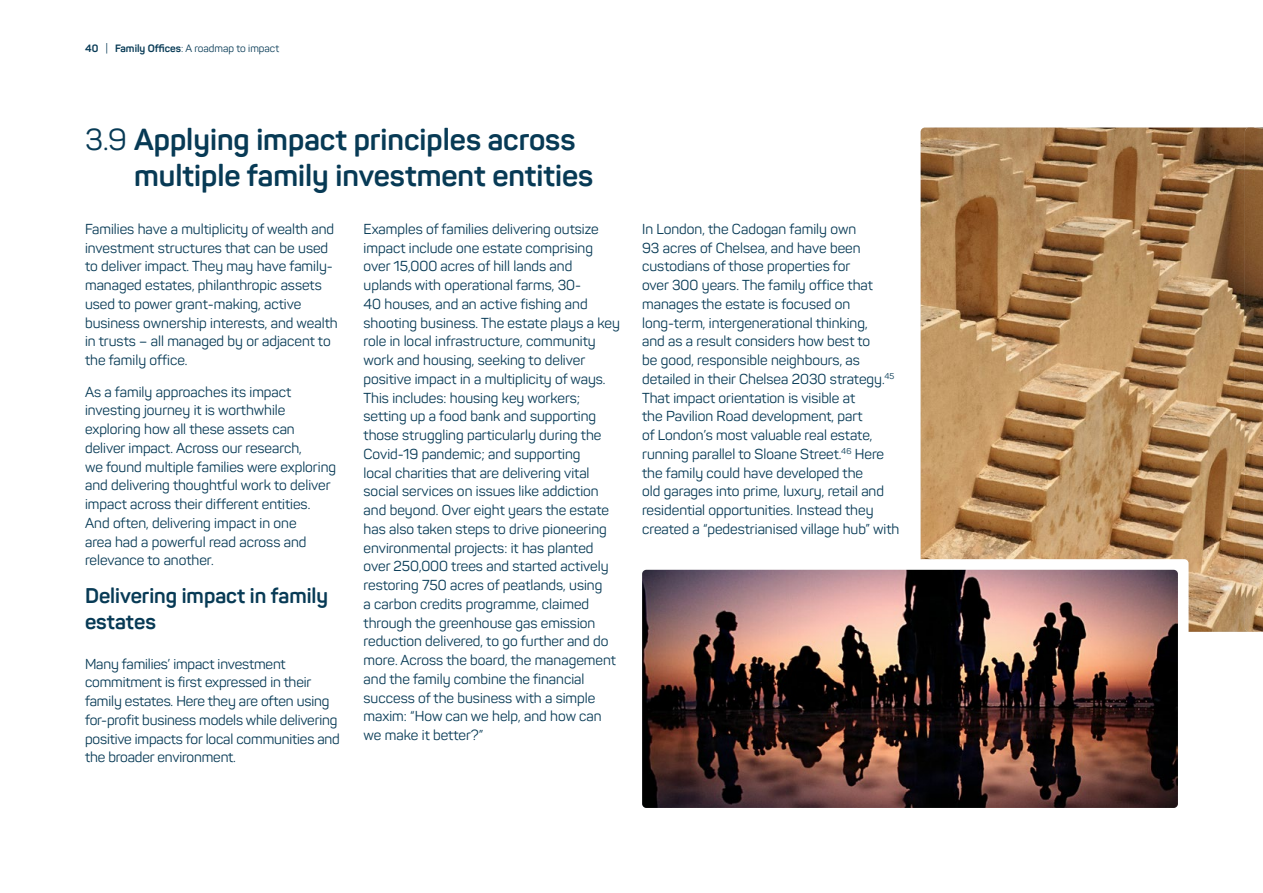
<style>
.page{position:relative;width:1263px;height:893px;background:#fff}
.page>*{position:absolute;margin:0;border:0;box-sizing:border-box;transform-origin:0 0}
.Header_2{font:700 30px/36px "Panton";color:#073a55}
.Header_3{font:700 21px/25.2px "Panton";color:#073a55}
.Body_copy{font:14.25px/18.8px "Panton";color:#073a55}
.t1{font:10.5px "Panton";color:#073a55}
.s1{font-weight:700}
.s2{font-weight:400}
</style>
<div class="page">
<img style="left:921px;top:128px;width:324px;height:504px">
<div style="left:846px;top:559px;width:342px;height:249px;background:#fff;border-radius:4px"></div>
<img style="left:642px;top:570px;width:536px;height:238px">
<img style="left:1245px;top:128px;width:18px;height:504px">
<p class="t1" style="left:85px;top:42px;width:196px"><span class="s1">40</span> | <span class="s1">Family Offices</span>: A roadmap to impact</p>
<h2 class="Header_2" style="left:134px;top:121px;width:461px;text-indent:-49px"><span class="s2">3.9</span> Applying impact principles across multiple family investment entities</h2>
<p class="Body_copy" style="left:85px;top:219px;width:254px">Families have a multiplicity of wealth and investment structures that can be used to deliver impact. They may have family&shy;managed estates, philanthropic assets used to power grant-making, active business ownership interests, and wealth in trusts – all managed by or adjacent to the family office.</p>
<p class="Body_copy" style="left:85px;top:382px;width:253px">As a family approaches its impact investing journey it is worthwhile exploring how all these assets can deliver impact. Across our research,<br>we found multiple families were exploring and delivering thoughtful work to deliver impact across their different entities.<br>And often, delivering impact in one<br>area had a powerful read across and relevance to another.</p>
<h2 class="Header_3" style="left:85px;top:583px;width:245px">Delivering impact in family estates</h2>
<p class="Body_copy" style="left:85px;top:654px;width:256px">Many families’ impact investment commitment is first expressed in their family estates. Here they are often using for-profit business models while delivering positive impacts for local communities and the broader environment.</p>
<p class="Body_copy" style="left:364px;top:219px;width:258px">Examples of families delivering outsize impact include one estate comprising over 15,000 acres of hill lands and uplands with operational farms, 30-<br>40 houses, and an active fishing and shooting business. The estate plays a key role in local infrastructure, community work and housing, seeking to deliver positive impact in a multiplicity of ways.<br>This includes: housing key workers; setting up a food bank and supporting those struggling particularly during the Covid-19 pandemic; and supporting<br>local charities that are delivering vital social services on issues like addiction and beyond. Over eight years the estate has also taken steps to drive pioneering environmental projects: it has planted over 250,000 trees and started actively restoring 750 acres of peatlands, using<br>a carbon credits programme, claimed through the greenhouse gas emission reduction delivered, to go further and do more. Across the board, the management and the family combine the financial success of the business with a simple maxim: “How can we help, and how can we make it better?”</p>
<p class="Body_copy" style="left:642px;top:219px;width:259px">In London, the Cadogan family own<br>93 acres of Chelsea, and have been custodians of those properties for<br>over 300 years. The family office that manages the estate is focused on long-term, intergenerational thinking,<br>and as a result considers how best to<br>be good, responsible neighbours, as detailed in their Chelsea 2030 strategy.<sup>45<br></sup>That impact orientation is visible at<br>the Pavilion Road development, part<br>of London’s most valuable real estate, running parallel to Sloane Street.<sup>46</sup> Here the family could have developed the<br>old garages into prime, luxury, retail and residential opportunities. Instead they created a “pedestrianised village hub” with</p>
</div>
